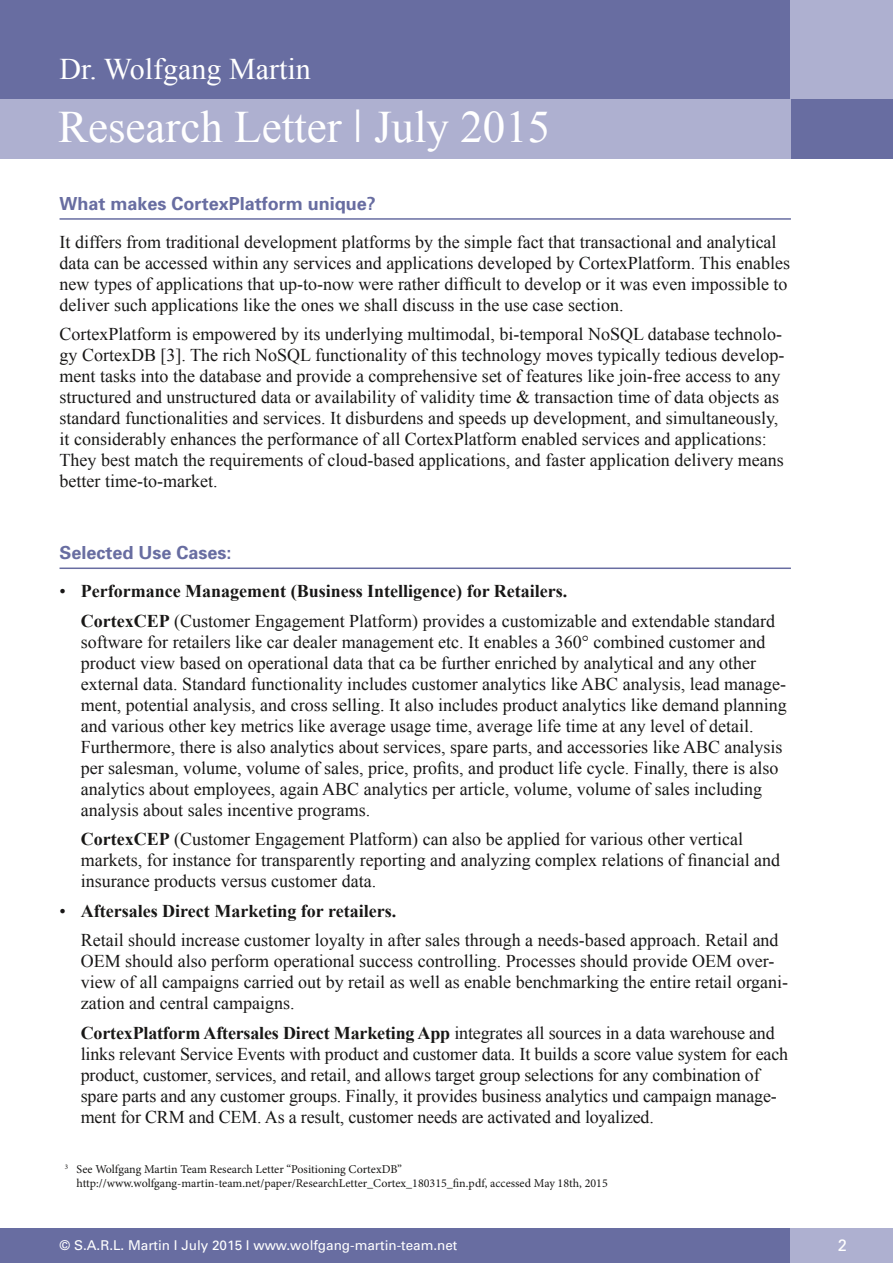
<style>
.page{position:relative;width:893px;height:1263px;background:#fff}
.page>*{position:absolute;margin:0;border:0;box-sizing:border-box;transform-origin:0 0}
.t1{font:45px "Times New Roman";color:#fff}
.t2{font:30px "Times New Roman";color:#fff}
.t3{font:18px/21px "Times New Roman";color:#181716}
.t4{font:700 18px "Univers";color:#686da1}
.t5{font:16.5px "Univers";color:#fff}
.t6{font:13.5px "Univers";color:#fff}
.t7{font:12px/14.4px "Minion Pro";color:#181716}
.s1{font-family:"Univers";font-weight:300}
.s2{font-weight:700}
</style>
<div class="page">
<div style="left:0;top:1228px;width:893px;height:35px;background:#686da1"></div>
<div style="left:791px;top:1228px;width:102px;height:35px;background:#aeb0d0"></div>
<hr style="left:60px;top:218px;width:731px;height:2px;background:#686da1">
<hr style="left:60px;top:567px;width:731px;height:2px;background:#686da1">
<div style="left:0;top:0;width:893px;height:159px;background:#686da1"></div>
<div style="left:791px;top:0;width:102px;height:99px;background:#aeb0d0"></div>
<div style="left:0;top:99px;width:791px;height:60px;background:#aeb0d0"></div>
<h2 class="t2" style="left:60px;top:49px;width:253px">Dr. Wolfgang Martin</h2>
<h1 class="t1" style="left:58px;top:97px;width:494px">Research Letter <span class="s1">l</span> July 2015</h1>
<p class="t4" style="left:60px;top:192px;width:318px">What makes CortexPlatform unique?</p>
<p class="t3" style="left:60px;top:231px;width:732px">It differs from traditional development platforms by the simple fact that transactional and analytical data can be accessed within any services and applications developed by CortexPlatform. This enables new types of applications that up-to-now were rather difficult to develop or it was even impossible to deliver such applications like the ones we shall discuss in the use case section.</p>
<p class="t3" style="left:60px;top:323px;width:726px">CortexPlatform is empowered by its underlying multimodal, bi-temporal NoSQL database technolo&shy;gy CortexDB [3]. The rich NoSQL functionality of this technology moves typically tedious develop&shy;ment tasks into the database and provide a comprehensive set of features like join-free access to any structured and unstructured data or availability of validity time &amp; transaction time of data objects as standard functionalities and services. It disburdens and speeds up development, and simultaneously, it considerably enhances the performance of all CortexPlatform enabled services and applications:<br>They best match the requirements of cloud-based applications, and faster application delivery means better time-to-market.</p>
<p class="t4" style="left:60px;top:542px;width:174px">Selected Use Cases:</p>
<p class="t3" style="left:81px;top:576px;width:696px;line-height:29.5px;text-indent:-21px">• <span class="s2">Performance Management (Business Intelligence) for Retailers.<br>CortexCEP</span> (Customer Engagement Platform) provides a customizable and extendable standard</p>
<p class="t3" style="left:81px;top:631px;width:707px">software for retailers like car dealer management etc. It enables a 360° combined customer and product view based on operational data that ca be further enriched by analytical and any other external data. Standard functionality includes customer analytics like ABC analysis, lead manage&shy;ment, potential analysis, and cross selling. It also includes product analytics like demand planning and various other key metrics like average usage time, average life time at any level of detail.<br>Furthermore, there is also analytics about services, spare parts, and accessories like ABC analysis per salesman, volume, volume of sales, price, profits, and product life cycle. Finally, there is also analytics about employees, again ABC analytics per article, volume, volume of sales including analysis about sales incentive programs.</p>
<p class="t3" style="left:81px;top:828px;width:701px"><span class="s2">CortexCEP</span> (Customer Engagement Platform) can also be applied for various other vertical markets, for instance for transparently reporting and analyzing complex relations of financial and insurance products versus customer data.</p>
<p class="t3" style="left:81px;top:896px;width:699px;line-height:29.5px;text-indent:-21px">• <span class="s2">Aftersales Direct Marketing for retailers.<br></span>Retail should increase customer loyalty in after sales through a needs-based approach. Retail and</p>
<p class="t3" style="left:81px;top:950px;width:709px">OEM should also perform operational success controlling. Processes should provide OEM over&shy;view of all campaigns carried out by retail as well as enable benchmarking the entire retail organi&shy;zation and central campaigns.</p>
<p class="t3" style="left:81px;top:1022px;width:709px"><span class="s2">CortexPlatform Aftersales Direct Marketing App</span> integrates all sources in a data warehouse and links relevant Service Events with product and customer data. It builds a score value system for each product, customer, services, and retail, and allows target group selections for any combination of spare parts and any customer groups. Finally, it provides business analytics und campaign manage&shy;ment for CRM and CEM. As a result, customer needs are activated and loyalized.</p>
<p class="t7" style="left:77px;top:1162px;width:533px;text-indent:-12px"><sup>3</sup> See Wolfgang Martin Team Research Letter “Positioning CortexDB” http://www.wolfgang-martin-team.net/paper/ResearchLetter_Cortex_180315_fin.pdf, accessed May 18th, 2015</p>
<p class="t6" style="left:60px;top:1237px;width:399px">© S.A.R.L. Martin I July 2015 I www.wolfgang-martin-team.net</p>
<p class="t5" style="left:838px;top:1235px;width:11px">2</p>
</div>
